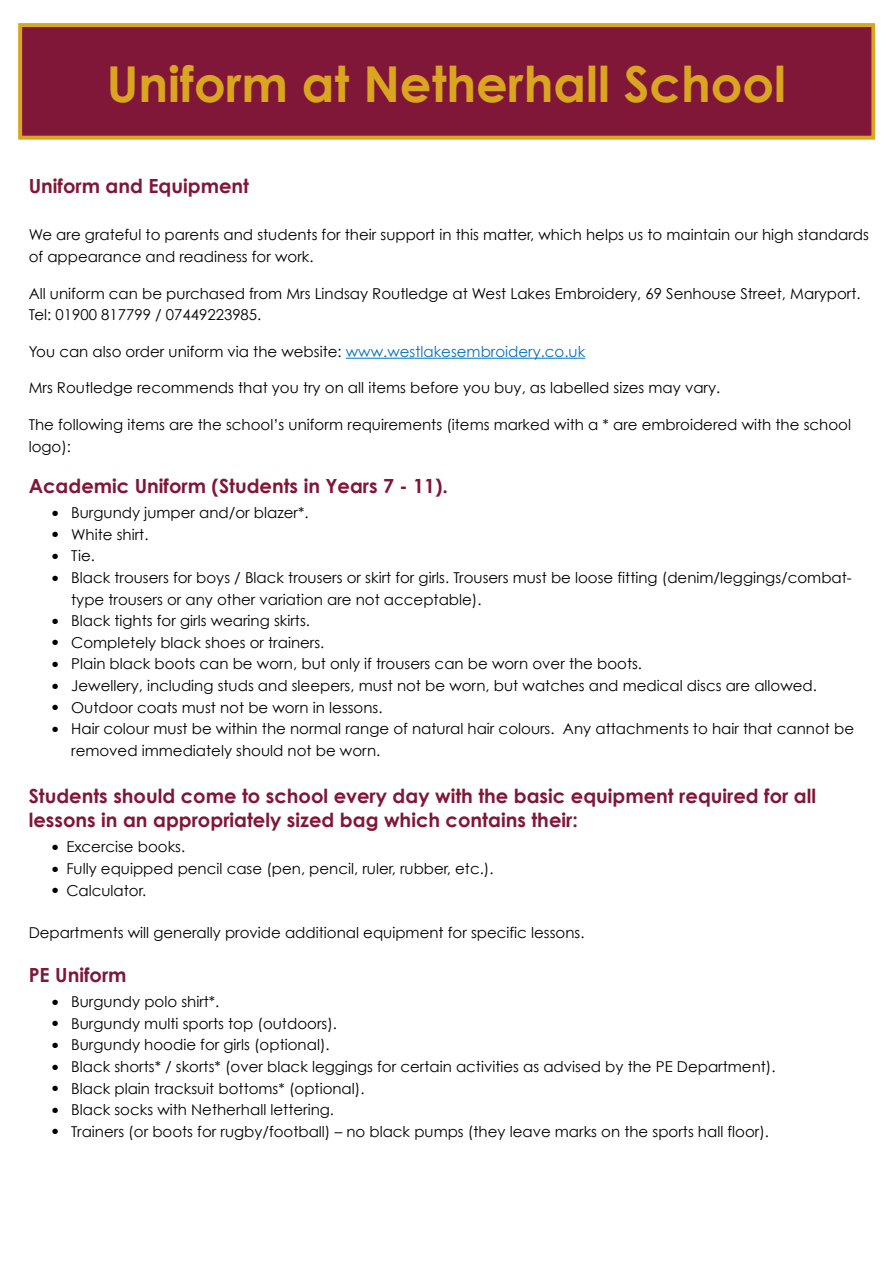
<style>
.page{position:relative;width:893px;height:1263px;background:#fff}
.page>*{position:absolute;margin:0;border:0;box-sizing:border-box;transform-origin:0 0}
.t1{font:700 49.5px "Century Gothic";color:#daa51f}
.t2{font:700 19.5px/24px "Century Gothic";color:#801638}
.t3{font:15px/21.6px "Century Gothic";color:#000}
.s1{color:#0372c1}
.s2{font-size:18px}
</style>
<div class="page">
<hr style="left:346px;top:358px;width:239px;height:1px;background:#0372c1">
<div style="left:20px;top:25px;width:853px;height:113px;background:#801638"></div>
<div style="left:18px;top:23px;width:857px;height:116px;border:4px solid #daa520"></div>
<h1 class="t1" style="left:107px;top:46px;width:681px">Uniform at Netherhall School</h1>
<h2 class="t2" style="left:29px;top:173px;width:222px">Uniform and Equipment</h2>
<p class="t3" style="left:29px;top:224px;width:842px">We are grateful to parents and students for their support in this matter, which helps us to maintain our high standards of appearance and readiness for work.</p>
<p class="t3" style="left:29px;top:282px;width:833px">All uniform can be purchased from Mrs Lindsay Routledge at West Lakes Embroidery, 69 Senhouse Street, Maryport.<br>Tel: 01900 817799 / 07449223985.</p>
<p class="t3" style="left:29px;top:340px;width:558px">You can also order uniform via the website: <span class="s1">www.westlakesembroidery.co.uk</span></p>
<p class="t3" style="left:29px;top:377px;width:693px">Mrs Routledge recommends that you try on all items before you buy, as labelled sizes may vary.</p>
<p class="t3" style="left:29px;top:414px;width:824px">The following items are the school’s uniform requirements (items marked with a * are embroidered with the school logo):</p>
<h2 class="t2" style="left:29px;top:473px;width:421px">Academic Uniform (Students in Years 7 - 11).</h2>
<p class="t3" style="left:50px;top:502px;width:260px"><span class="s2">•</span> Burgundy jumper and/or blazer*.</p>
<p class="t3" style="left:50px;top:523px;width:100px"><span class="s2">•</span> White shirt.</p>
<p class="t3" style="left:50px;top:545px;width:47px"><span class="s2">•</span> Tie.</p>
<p class="t3" style="left:71px;top:567px;width:782px;text-indent:-21px"><span class="s2">•</span> Black trousers for boys / Black trousers or skirt for girls. Trousers must be loose fitting (denim/leggings/combat&shy;type trousers or any other variation are not acceptable).</p>
<p class="t3" style="left:50px;top:610px;width:261px"><span class="s2">•</span> Black tights for girls wearing skirts.</p>
<p class="t3" style="left:50px;top:631px;width:276px"><span class="s2">•</span> Completely black shoes or trainers.</p>
<p class="t3" style="left:50px;top:653px;width:594px"><span class="s2">•</span> Plain black boots can be worn, but only if trousers can be worn over the boots.</p>
<p class="t3" style="left:50px;top:675px;width:769px"><span class="s2">•</span> Jewellery, including studs and sleepers, must not be worn, but watches and medical discs are allowed.</p>
<p class="t3" style="left:50px;top:696px;width:334px"><span class="s2">•</span> Outdoor coats must not be worn in lessons.</p>
<p class="t3" style="left:71px;top:718px;width:784px;text-indent:-21px"><span class="s2">•</span> Hair colour must be within the normal range of natural hair colours. Any attachments to hair that cannot be removed immediately should not be worn.</p>
<h2 class="t2" style="left:29px;top:783px;width:789px">Students should come to school every day with the basic equipment required for all lessons in an appropriately sized bag which contains their:</h2>
<p class="t3" style="left:50px;top:836px;width:137px"><span class="s2">•</span> Excercise books.</p>
<p class="t3" style="left:50px;top:858px;width:445px"><span class="s2">•</span> Fully equipped pencil case (pen, pencil, ruler, rubber, etc.).</p>
<p class="t3" style="left:50px;top:879px;width:98px"><span class="s2">•</span> Calculator.</p>
<p class="t3" style="left:29px;top:922px;width:557px">Departments will generally provide additional equipment for specific lessons.</p>
<h2 class="t2" style="left:29px;top:962px;width:99px">PE Uniform</h2>
<p class="t3" style="left:50px;top:991px;width:171px"><span class="s2">•</span> Burgundy polo shirt*.</p>
<p class="t3" style="left:50px;top:1012px;width:289px"><span class="s2">•</span> Burgundy multi sports top (outdoors).</p>
<p class="t3" style="left:50px;top:1034px;width:281px"><span class="s2">•</span> Burgundy hoodie for girls (optional).</p>
<p class="t3" style="left:50px;top:1056px;width:727px"><span class="s2">•</span> Black shorts* / skorts* (over black leggings for certain activities as advised by the PE Department).</p>
<p class="t3" style="left:50px;top:1077px;width:316px"><span class="s2">•</span> Black plain tracksuit bottoms* (optional).</p>
<p class="t3" style="left:50px;top:1099px;width:286px"><span class="s2">•</span> Black socks with Netherhall lettering.</p>
<p class="t3" style="left:50px;top:1120px;width:721px"><span class="s2">•</span> Trainers (or boots for rugby/football) – no black pumps (they leave marks on the sports hall floor).</p>
</div>
